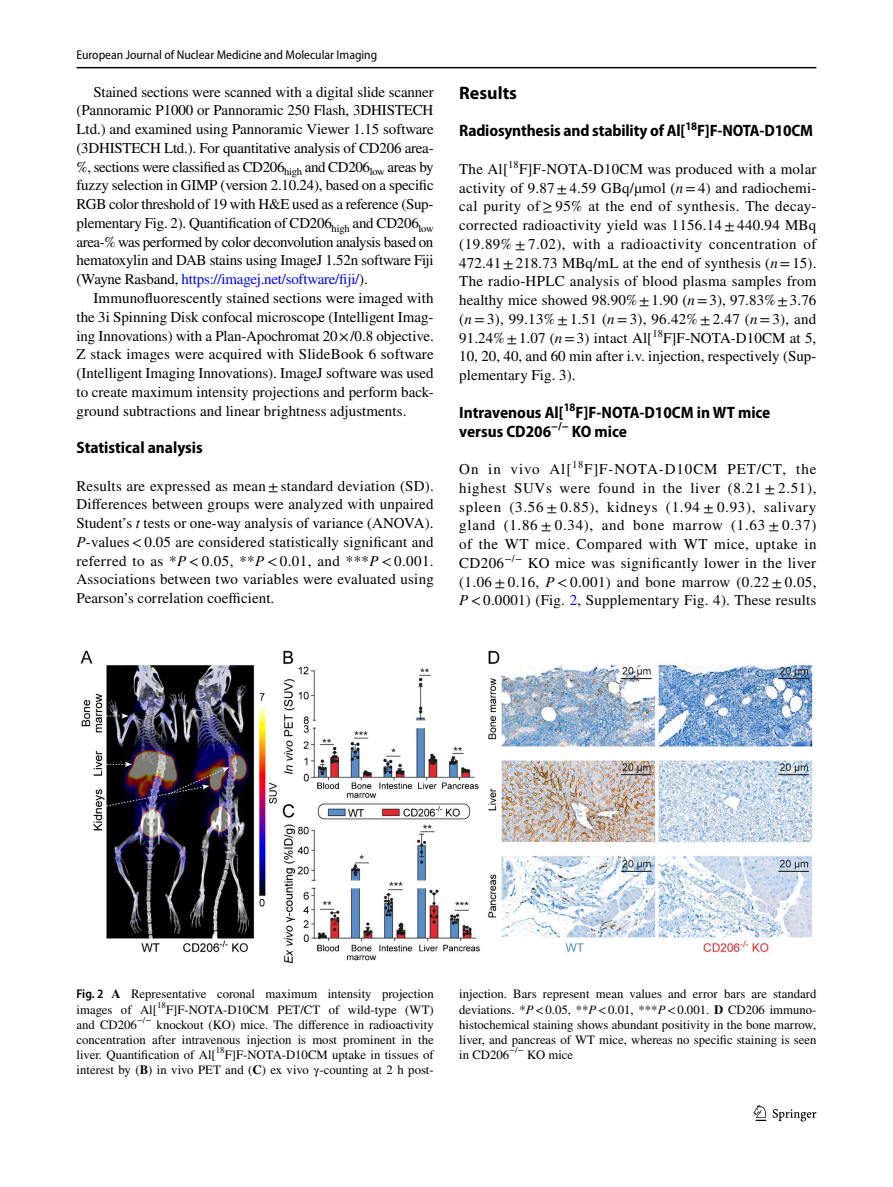
<style>
.page{position:relative;width:893px;height:1187px;background:#fff}
.page>*{position:absolute;margin:0;border:0;box-sizing:border-box;transform-origin:0 0}
.t1{font:700 18px "Myriad Pro";color:#000}
.t2{font:700 semi-condensed 16.5px/18.8px "Myriad Pro";letter-spacing:-.005em;color:#000}
.t3{font:15px/18.8px "STIX";letter-spacing:.005em;color:#000;text-align:justify}
.t4{font:12.75px/15px "STIX";color:#000;text-align:justify}
.t5{font:semi-condensed 12.75px "Myriad Pro";color:#000}
.s1{color:#00f}
.s2{font-style:italic}
.s3{font-family:"Myriad Pro";font-weight:600;font-stretch:semi-condensed}
.s4{font-weight:700}
</style>
<div class="page">
<hr style="left:77px;top:67px;width:739px;height:1px;background:#000">
<svg style="left:753px;top:1105px;width:13px;height:15px"></svg>
<svg style="left:773px;top:1109px;width:43px;height:12px"></svg>
<img style="left:81px;top:650px;width:731px;height:313px">
<p class="t5" style="left:77px;top:48px;width:302px">European Journal of Nuclear Medicine and Molecular Imaging</p>
<p class="t3" style="left:77px;top:83px;width:359px;text-indent:17px">Stained sections were scanned with a digital slide scanner (Pannoramic P1000 or Pannoramic 250 Flash, 3DHISTECH Ltd.) and examined using Pannoramic Viewer 1.15 software (3DHISTECH Ltd.). For quantitative analysis of CD206 area-%, sections were classified as CD206<sub>high</sub> and CD206<sub>low</sub> areas by fuzzy selection in GIMP (version 2.10.24), based on a specific RGB color threshold of 19 with H&amp;E used as a reference (Sup&shy;plementary Fig. 2). Quantification of CD206<sub>high</sub> and CD206<sub>low </sub>area-% was performed by color deconvolution analysis based on hematoxylin and DAB stains using ImageJ 1.52n software Fiji (Wayne Rasband, <span class="s1">https://imagej.net/software/fiji/</span>).</p>
<p class="t3" style="left:77px;top:289px;width:359px;text-indent:17px">Immunofluorescently stained sections were imaged with the 3i Spinning Disk confocal microscope (Intelligent Imag&shy;ing Innovations) with a Plan-Apochromat 20×/0.8 objective.<br>Z stack images were acquired with SlideBook 6 software (Intelligent Imaging Innovations). ImageJ software was used to create maximum intensity projections and perform back&shy;ground subtractions and linear brightness adjustments.</p>
<p class="t2" style="left:77px;top:438px;width:128px">Statistical analysis</p>
<p class="t3" style="left:77px;top:477px;width:359px">Results are expressed as mean±standard deviation (SD).<br>Differences between groups were analyzed with unpaired Student’s <span class="s2">t</span> tests or one-way analysis of variance (ANOVA).<br><span class="s2">P</span>-values&lt;0.05 are considered statistically significant and referred to as *<span class="s2">P</span> &lt; 0.05, **<span class="s2">P</span> &lt; 0.01, and ***<span class="s2">P</span> &lt; 0.001.<br>Associations between two variables were evaluated using Pearson’s correlation coefficient.</p>
<p class="t1" style="left:459px;top:81px;width:59px">Results</p>
<p class="t2" style="left:459px;top:122px;width:355px">Radiosynthesis and stability of Al[<sup>18</sup>F]F‑NOTA‑D10CM</p>
<p class="t3" style="left:459px;top:160px;width:359px">The Al[<sup>18</sup>F]F-NOTA-D10CM was produced with a molar activity of 9.87±4.59 GBq/µmol (<span class="s2">n</span>=4) and radiochemi&shy;cal purity of ≥ 95% at the end of synthesis. The decay&shy;corrected radioactivity yield was 1156.14 ±440.94 MBq (19.89% ± 7.02), with a radioactivity concentration of 472.41±218.73 MBq/mL at the end of synthesis (<span class="s2">n</span>=15).<br>The radio-HPLC analysis of blood plasma samples from healthy mice showed 98.90%±1.90 (<span class="s2">n</span>=3), 97.83%±3.76 (<span class="s2">n</span>=3), 99.13% ±1.51 (<span class="s2">n</span>=3), 96.42% ±2.47 (<span class="s2">n</span>=3), and 91.24%±1.07 (<span class="s2">n</span>=3) intact Al[<sup>18</sup>F]F-NOTA-D10CM at 5, 10, 20, 40, and 60 min after i.v. injection, respectively (Sup&shy;plementary Fig. 3).</p>
<p class="t2" style="left:459px;top:403px;width:313px">Intravenous Al[<sup>18</sup>F]F‑NOTA‑D10CM in WT mice versus CD206<sup>−/−</sup> KO mice</p>
<p class="t3" style="left:459px;top:460px;width:359px">On in vivo Al[<sup>18</sup>F]F-NOTA-D10CM PET/CT, the highest SUVs were found in the liver (8.21 ± 2.51), spleen (3.56 ± 0.85), kidneys (1.94 ± 0.93), salivary gland (1.86 ± 0.34), and bone marrow (1.63 ± 0.37) of the WT mice. Compared with WT mice, uptake in CD206<sup>−/−</sup> KO mice was significantly lower in the liver (1.06 ± 0.16, <span class="s2">P</span> &lt; 0.001) and bone marrow (0.22 ± 0.05, <span class="s2">P</span>&lt;0.0001) (Fig. <span class="s1">2</span>, Supplementary Fig. 4). These results</p>
<p class="t4" style="left:77px;top:987px;width:359px"><span class="s3">Fig. 2</span> <span class="s4">A</span> Representative coronal maximum intensity projection images of Al[<sup>18</sup>F]F-NOTA-D10CM PET/CT of wild-type (WT) and CD206<sup>−/−</sup> knockout (KO) mice. The difference in radioactivity concentration after intravenous injection is most prominent in the liver. Quantification of Al[<sup>18</sup>F]F-NOTA-D10CM uptake in tissues of interest by (<span class="s4">B</span>) in vivo PET and (<span class="s4">C</span>) ex vivo γ-counting at 2 h post-</p>
<p class="t4" style="left:459px;top:987px;width:359px">injection. Bars represent mean values and error bars are standard deviations. *<span class="s2">P</span>&lt;0.05, **<span class="s2">P</span>&lt;0.01, ***<span class="s2">P</span>&lt;0.001. <span class="s4">D</span> CD206 immuno&shy;histochemical staining shows abundant positivity in the bone marrow, liver, and pancreas of WT mice, whereas no specific staining is seen in CD206<sup>−/−</sup> KO mice</p>
</div>
